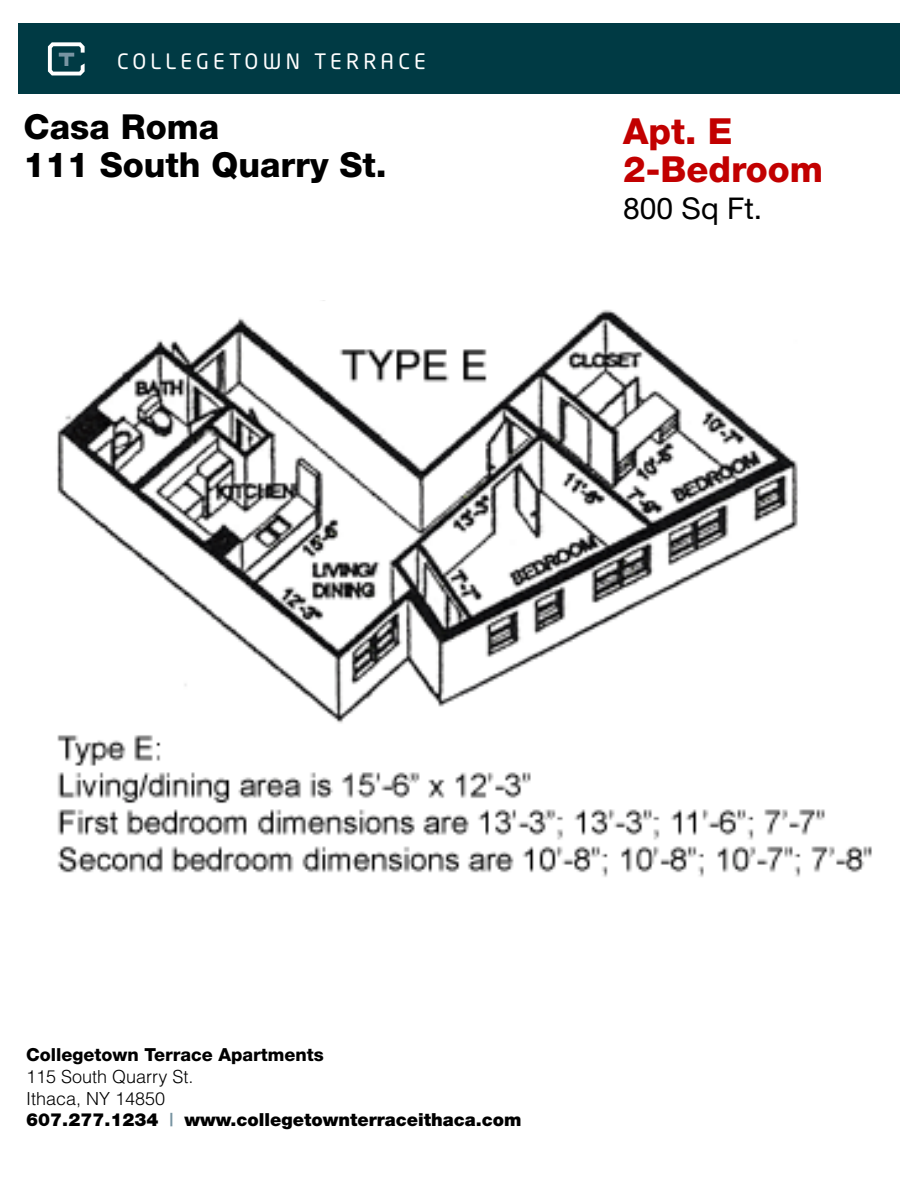
<style>
.page{position:relative;width:918px;height:1188px;background:#fff}
.page>*{position:absolute;margin:0;border:0;box-sizing:border-box;transform-origin:0 0}
.t1{font:800 36px/37.5px "Helvetica Neue";color:#c20000}
.t2{font:800 34.5px/37.5px "Helvetica Neue";color:#000}
.t3{font:30px "Helvetica Neue";color:#000}
.t4{font:21px "Neo Tech Alt";letter-spacing:.2em;color:#fff}
.t5{font:900 18px "Helvetica Neue";color:#000}
.t6{font:300 18px/21.6px "Helvetica";color:#000}
.t7{font:800 18px "Helvetica Neue";color:#000}
.s1{font-weight:700;color:#7894a2}
</style>
<div class="page">
<img style="left:57px;top:309px;width:815px;height:568px">
<div style="left:18px;top:24px;width:882px;height:70px;background:#003a44"></div>
<svg style="left:48px;top:42px;width:37px;height:33px"></svg>
<p class="t4" style="left:117px;top:49px;width:310px">COLLEGETOWN TERRACE</p>
<h2 class="t2" style="left:24px;top:108px;width:365px">Casa Roma<br>111 South Quarry St.</h2>
<h1 class="t1" style="left:623px;top:113px;width:202px">Apt. E<br>2-Bedroom</h1>
<h3 class="t3" style="left:623px;top:191px;width:140px">800 Sq Ft.</h3>
<p class="t7" style="left:26px;top:1044px;width:299px">Collegetown Terrace Apartments</p>
<p class="t6" style="left:26px;top:1065px;width:169px">115 South Quarry St.<br>Ithaca, NY 14850</p>
<p class="t5" style="left:26px;top:1109px;width:497px">607.277.1234 <span class="s1">|</span> www.collegetownterraceithaca.com</p>
</div>
